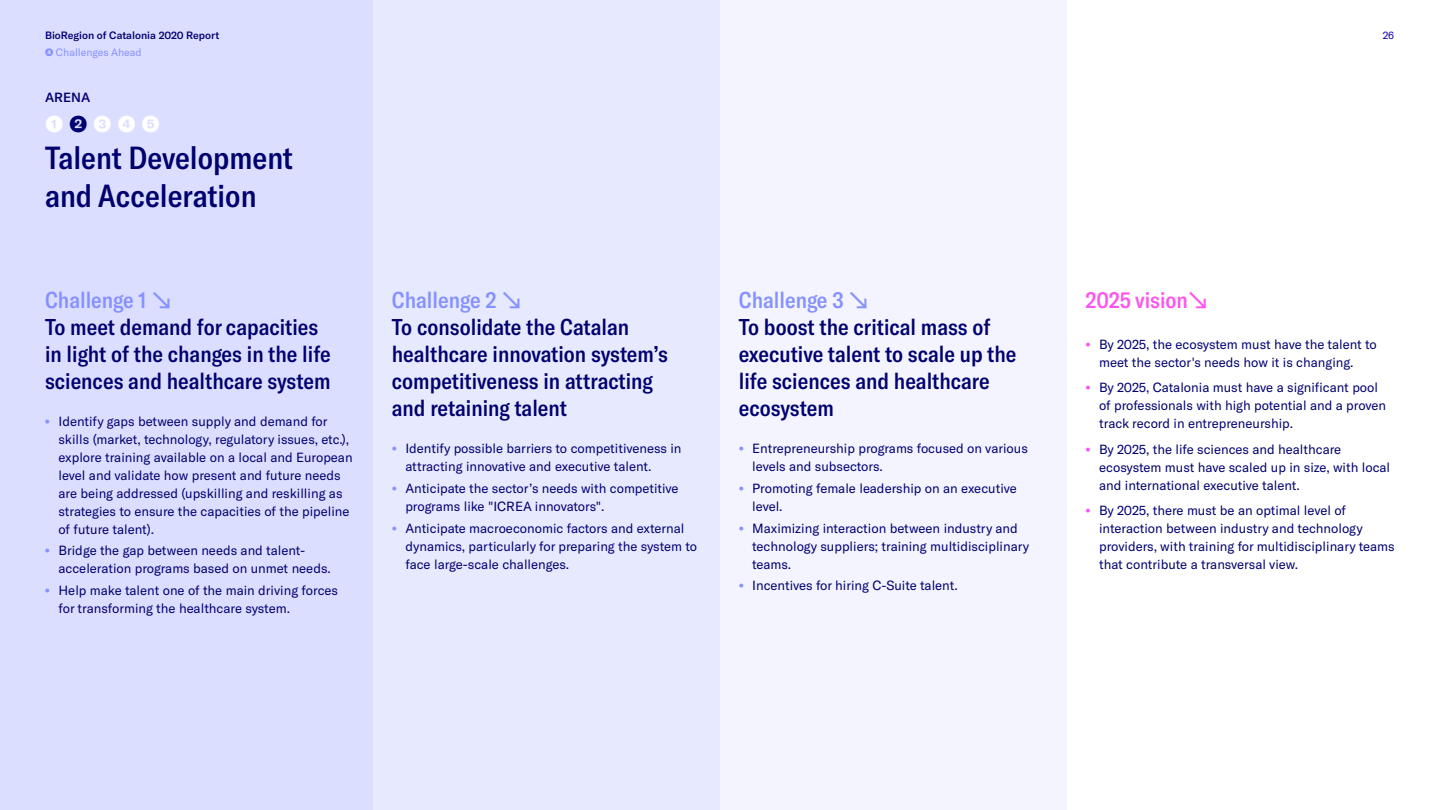
<style>
.page{position:relative;width:1440px;height:810px;background:#fff}
.page>*{position:absolute;margin:0;border:0;box-sizing:border-box;transform-origin:0 0}
.t1{font:500 condensed 31.5px/37.8px "GT America";color:#00006f}
.t2{font:500 condensed 22.5px/27px "GT America";color:#00006f}
.t3{font:500 condensed 22.5px "GT America";color:#8591ff}
.t4{font:500 condensed 22.5px "GT America";color:#ff54ec}
.t5{font:500 22.5px "GT America";color:#fff}
.t6{font:13.12px/18px "GT America";color:#00006f}
.t7{font:500 13.12px "GT America";color:#00006f}
.t8{font:500 10.5px "GT America";color:#00006f}
.t9{font:10.5px "GT America";color:#8591ff}
.t10{font:10.5px "GT America";color:#1400b1}
.s1{font-weight:900}
.s2{color:#00006f}
.s3{font-weight:900;color:#8591ff}
.s4{font-weight:900;color:#ff54ec}
</style>
<div class="page">
<div style="left:0;top:0;width:1067px;height:810px;background:#f3f4ff"></div>
<div style="left:0;top:0;width:720px;height:810px;background:#e7e9ff"></div>
<div style="left:0;top:0;width:373px;height:810px;background:#dcdeff"></div>
<p class="t8" style="left:45px;top:29px;width:176px">BioRegion of Catalonia 2020 Report</p>
<p class="t10" style="left:1383px;top:29px;width:13px">26</p>
<p class="t9" style="left:45px;top:46px;width:98px"><span class="s1">❹</span> Challenges Ahead</p>
<p class="t7" style="left:45px;top:90px;width:47px">ARENA</p>
<h2 class="t5" style="left:45px;top:110px;width:117px">❶ <span class="s2">❷</span> ❸ ❹ ❺</h2>
<h1 class="t1" style="left:45px;top:139px;width:250px">Talent Development and Acceleration</h1>
<h2 class="t3" style="left:45px;top:286px;width:128px">Challenge 1 ↘</h2>
<h2 class="t2" style="left:45px;top:313px;width:287px">To meet demand for capacities in light of the changes in the life sciences and healthcare system</h2>
<p class="t6" style="left:59px;top:412px;width:296px;text-indent:-14px"><span class="s3">•</span> Identify gaps between supply and demand for skills (market, technology, regulatory issues, etc.), explore training available on a local and European level and validate how present and future needs are being addressed (upskilling and reskilling as strategies to ensure the capacities of the pipeline of future talent).</p>
<p class="t6" style="left:59px;top:542px;width:274px;text-indent:-14px"><span class="s3">•</span> Bridge the gap between needs and talent&shy;acceleration programs based on unmet needs.</p>
<p class="t6" style="left:59px;top:581px;width:281px;text-indent:-14px"><span class="s3">•</span> Help make talent one of the main driving forces for transforming the healthcare system.</p>
<h2 class="t3" style="left:392px;top:287px;width:131px">Challenge 2 ↘</h2>
<h2 class="t2" style="left:392px;top:314px;width:278px">To consolidate the Catalan healthcare innovation system’s competitiveness in attracting and retaining talent</h2>
<p class="t6" style="left:405px;top:440px;width:278px;text-indent:-14px"><span class="s3">•</span> Identify possible barriers to competitiveness in attracting innovative and executive talent.</p>
<p class="t6" style="left:405px;top:479px;width:275px;text-indent:-14px"><span class="s3">•</span> Anticipate the sector’s needs with competitive programs like "ICREA innovators".</p>
<p class="t6" style="left:405px;top:519px;width:293px;text-indent:-14px"><span class="s3">•</span> Anticipate macroeconomic factors and external dynamics, particularly for preparing the system to face large-scale challenges.</p>
<h2 class="t3" style="left:739px;top:287px;width:131px">Challenge 3 ↘</h2>
<h2 class="t2" style="left:739px;top:314px;width:279px">To boost the critical mass of executive talent to scale up the life sciences and healthcare ecosystem</h2>
<p class="t6" style="left:752px;top:440px;width:277px;text-indent:-14px"><span class="s3">•</span> Entrepreneurship programs focused on various levels and subsectors.</p>
<p class="t6" style="left:752px;top:479px;width:266px;text-indent:-14px"><span class="s3">•</span> Promoting female leadership on an executive level.</p>
<p class="t6" style="left:752px;top:519px;width:279px;text-indent:-14px"><span class="s3">•</span> Maximizing interaction between industry and technology suppliers; training multidisciplinary teams.</p>
<p class="t6" style="left:739px;top:577px;width:221px"><span class="s3">•</span> Incentives for hiring C-Suite talent.</p>
<h2 class="t4" style="left:1086px;top:287px;width:124px">2025 vision↘</h2>
<p class="t6" style="left:1099px;top:335px;width:279px;text-indent:-14px"><span class="s4">•</span> By 2025, the ecosystem must have the talent to meet the sector's needs how it is changing.</p>
<p class="t6" style="left:1099px;top:379px;width:289px;text-indent:-14px"><span class="s4">•</span> By 2025, Catalonia must have a significant pool of professionals with high potential and a proven track record in entrepreneurship.</p>
<p class="t6" style="left:1099px;top:440px;width:293px;text-indent:-14px"><span class="s4">•</span> By 2025, the life sciences and healthcare ecosystem must have scaled up in size, with local and international executive talent.</p>
<p class="t6" style="left:1099px;top:502px;width:297px;text-indent:-14px"><span class="s4">•</span> By 2025, there must be an optimal level of interaction between industry and technology providers, with training for multidisciplinary teams that contribute a transversal view.</p>
</div>
